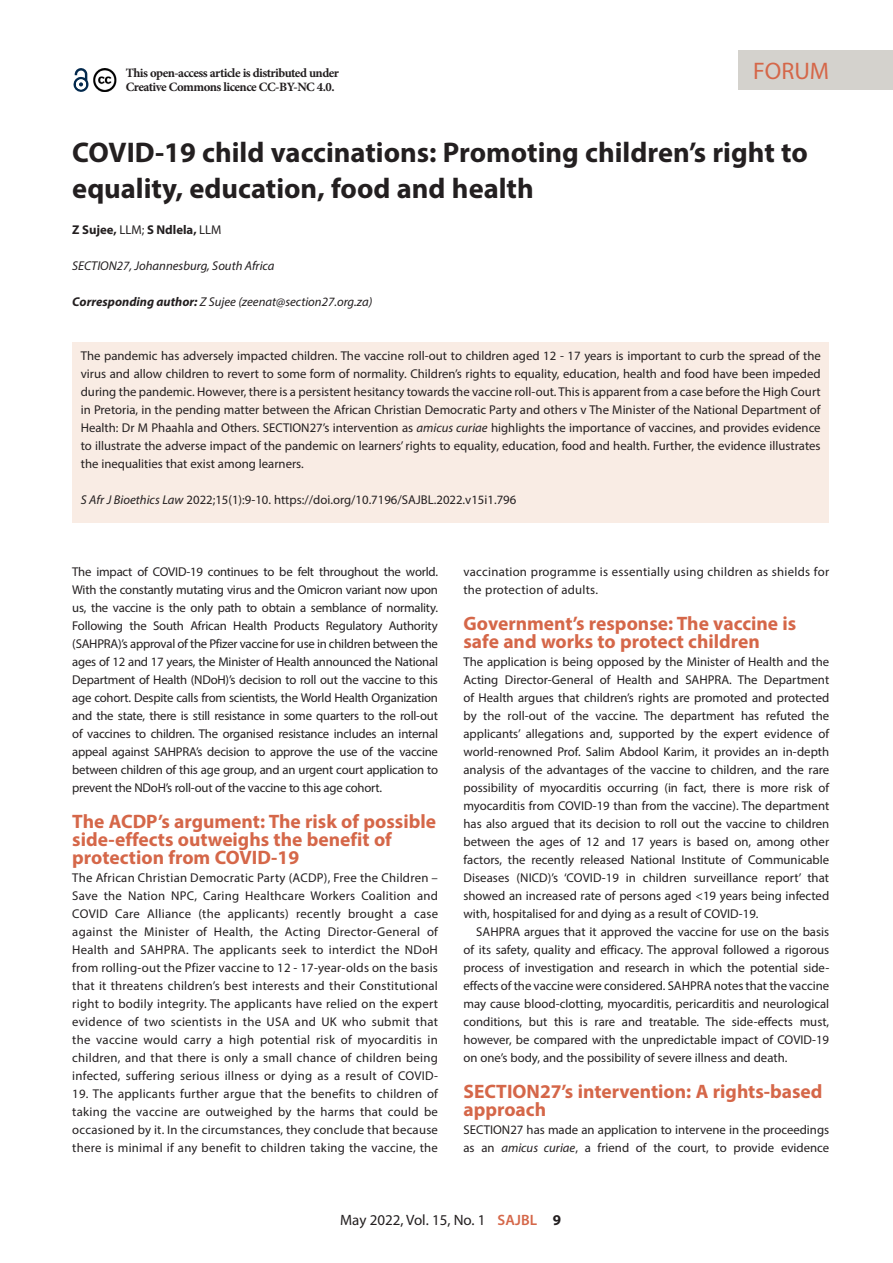
<style>
.page{position:relative;width:893px;height:1263px;background:#fff}
.page>*{position:absolute;margin:0;border:0;box-sizing:border-box;transform-origin:0 0}
.A_HEAD{font:700 28.5px/36px "Myriad Pro";color:#231f20}
.t1{font:24px "Myriad Pro";color:#d56749}
.B_HEAD{font:700 19.5px/18px "Myriad Pro";color:#d56749}
.t2{font:15px "Myriad Pro";color:#231f20}
.BODY_TEXT_1ST_PARAGR{font:12.75px/18px "Myriad Pro";letter-spacing:.005em;color:#231f20;text-align:justify}
.ABSTRACT_BOX_TEXT{font:12.75px/18px "Myriad Pro";color:#231f20;text-align:justify}
.BODY_TEXT_INDENT{font:12.75px/18px "Myriad Pro";color:#231f20;text-align:justify}
.CORRESPONDING_AUTHOR{font:italic 12.75px "Myriad Pro";color:#231f20}
.BODY_TEXT_1ST_PARAGR-2{font:700 12.75px/13.5px "Minion Pro";letter-spacing:-.04em;color:#231f20}
.CORRESPONDING_AUTHOR-2{font:700 12.75px "Myriad Pro";color:#231f20}
.s1{font-weight:400}
.s2{font-weight:700}
.s3{font-style:italic}
.s4{font-weight:600;color:#d56749}
</style>
<div class="page">
<div style="left:738px;top:50px;width:155px;height:40px;background:#d4d2cd"></div>
<div style="left:72px;top:342px;width:757px;height:180px;background:#f9ece4"></div>
<svg style="left:73px;top:68px;width:16px;height:24px"></svg>
<img style="left:93px;top:69px;width:24px;height:22px">
<p class="BODY_TEXT_1ST_PARAGR-2" style="left:126px;top:66px;width:215px">This open-access article is distributed under<br>Creative Commons licence CC-BY-NC 4.0.</p>
<p class="t1" style="left:753px;top:56px;width:77px">FORUM</p>
<p class="A_HEAD" style="left:72px;top:133px;width:737px">COVID-19 child vaccinations: Promoting children’s right to equality, education, food and health</p>
<p class="CORRESPONDING_AUTHOR-2" style="left:72px;top:221px;width:151px">Z Sujee, <span class="s1">LLM;</span> S Ndlela, <span class="s1">LLM</span></p>
<p class="CORRESPONDING_AUTHOR" style="left:72px;top:258px;width:204px">SECTION27, Johannesburg, South Africa</p>
<p class="CORRESPONDING_AUTHOR" style="left:72px;top:294px;width:302px"><span class="s2">Corresponding author:</span> Z Sujee (zeenat@section27.org.za)</p>
<p class="ABSTRACT_BOX_TEXT" style="left:81px;top:347px;width:741px">The pandemic has adversely impacted children. The vaccine roll-out to children aged 12 - 17 years is important to curb the spread of the virus and allow children to revert to some form of normality. Children’s rights to equality, education, health and food have been impeded during the pandemic. However, there is a persistent hesitancy towards the vaccine roll-out. This is apparent from a case before the High Court in Pretoria, in the pending matter between the African Christian Democratic Party and others v The Minister of the National Department of Health: Dr M Phaahla and Others. SECTION27’s intervention as <span class="s3">amicus curiae</span> highlights the importance of vaccines, and provides evidence to illustrate the adverse impact of the pandemic on learners’ rights to equality, education, food and health. Further, the evidence illustrates the inequalities that exist among learners.</p>
<p class="ABSTRACT_BOX_TEXT" style="left:81px;top:491px;width:437px"><span class="s3">S Afr J Bioethics Law</span> 2022;15(1):9-10. https://doi.org/10.7196/SAJBL.2022.v15i1.796</p>
<p class="BODY_TEXT_1ST_PARAGR" style="left:72px;top:563px;width:367px">The impact of COVID-19 continues to be felt throughout the world.<br>With the constantly mutating virus and the Omicron variant now upon us, the vaccine is the only path to obtain a semblance of normality.<br>Following the South African Health Products Regulatory Authority (SAHPRA)’s approval of the Pfizer vaccine for use in children between the ages of 12 and 17 years, the Minister of Health announced the National Department of Health (NDoH)’s decision to roll out the vaccine to this age cohort. Despite calls from scientists, the World Health Organization and the state, there is still resistance in some quarters to the roll-out of vaccines to children. The organised resistance includes an internal appeal against SAHPRA’s decision to approve the use of the vaccine between children of this age group, and an urgent court application to prevent the NDoH’s roll-out of the vaccine to this age cohort.</p>
<p class="B_HEAD" style="left:72px;top:812px;width:365px">The ACDP’s argument: The risk of possible side-effects outweighs the benefit of protection from COVID-19</p>
<p class="BODY_TEXT_1ST_PARAGR" style="left:72px;top:869px;width:367px">The African Christian Democratic Party (ACDP), Free the Children – Save the Nation NPC, Caring Healthcare Workers Coalition and COVID Care Alliance (the applicants) recently brought a case against the Minister of Health, the Acting Director-General of Health and SAHPRA. The applicants seek to interdict the NDoH from rolling-out the Pfizer vaccine to 12 - 17-year-olds on the basis that it threatens children’s best interests and their Constitutional right to bodily integrity. The applicants have relied on the expert evidence of two scientists in the USA and UK who submit that the vaccine would carry a high potential risk of myocarditis in children, and that there is only a small chance of children being infected, suffering serious illness or dying as a result of COVID-</p>
<p class="BODY_TEXT_1ST_PARAGR" style="left:72px;top:1085px;width:367px">19. The applicants further argue that the benefits to children of taking the vaccine are outweighed by the harms that could be occasioned by it. In the circumstances, they conclude that because there is minimal if any benefit to children taking the vaccine, the</p>
<p class="BODY_TEXT_1ST_PARAGR" style="left:463px;top:563px;width:367px">vaccination programme is essentially using children as shields for the protection of adults.</p>
<p class="B_HEAD" style="left:463px;top:614px;width:334px">Government’s response: The vaccine is safe and works to protect children</p>
<p class="BODY_TEXT_1ST_PARAGR" style="left:463px;top:653px;width:367px">The application is being opposed by the Minister of Health and the Acting Director-General of Health and SAHPRA. The Department of Health argues that children’s rights are promoted and protected by the roll-out of the vaccine. The department has refuted the applicants’ allegations and, supported by the expert evidence of world-renowned Prof. Salim Abdool Karim, it provides an in-depth analysis of the advantages of the vaccine to children, and the rare possibility of myocarditis occurring (in fact, there is more risk of myocarditis from COVID-19 than from the vaccine). The department has also argued that its decision to roll out the vaccine to children between the ages of 12 and 17 years is based on, among other factors, the recently released National Institute of Communicable Diseases (NICD)’s ‘COVID-19 in children surveillance report’ that showed an increased rate of persons aged &lt;19 years being infected with, hospitalised for and dying as a result of COVID-19.</p>
<p class="BODY_TEXT_INDENT" style="left:463px;top:923px;width:367px;text-indent:13px">SAHPRA argues that it approved the vaccine for use on the basis of its safety, quality and efficacy. The approval followed a rigorous process of investigation and research in which the potential side&shy;effects of the vaccine were considered. SAHPRA notes that the vaccine may cause blood-clotting, myocarditis, pericarditis and neurological conditions, but this is rare and treatable. The side-effects must, however, be compared with the unpredictable impact of COVID-19 on one’s body, and the possibility of severe illness and death.</p>
<p class="B_HEAD" style="left:463px;top:1082px;width:361px">SECTION27’s intervention: A rights-based approach</p>
<p class="BODY_TEXT_1ST_PARAGR" style="left:463px;top:1121px;width:367px">SECTION27 has made an application to intervene in the proceedings as an <span class="s3">amicus curiae</span>, a friend of the court, to provide evidence</p>
<p class="t2" style="left:340px;top:1211px;width:223px">May 2022, Vol. 15, No. 1 <span class="s4">SAJBL</span> <span class="s2">9</span></p>
</div>
